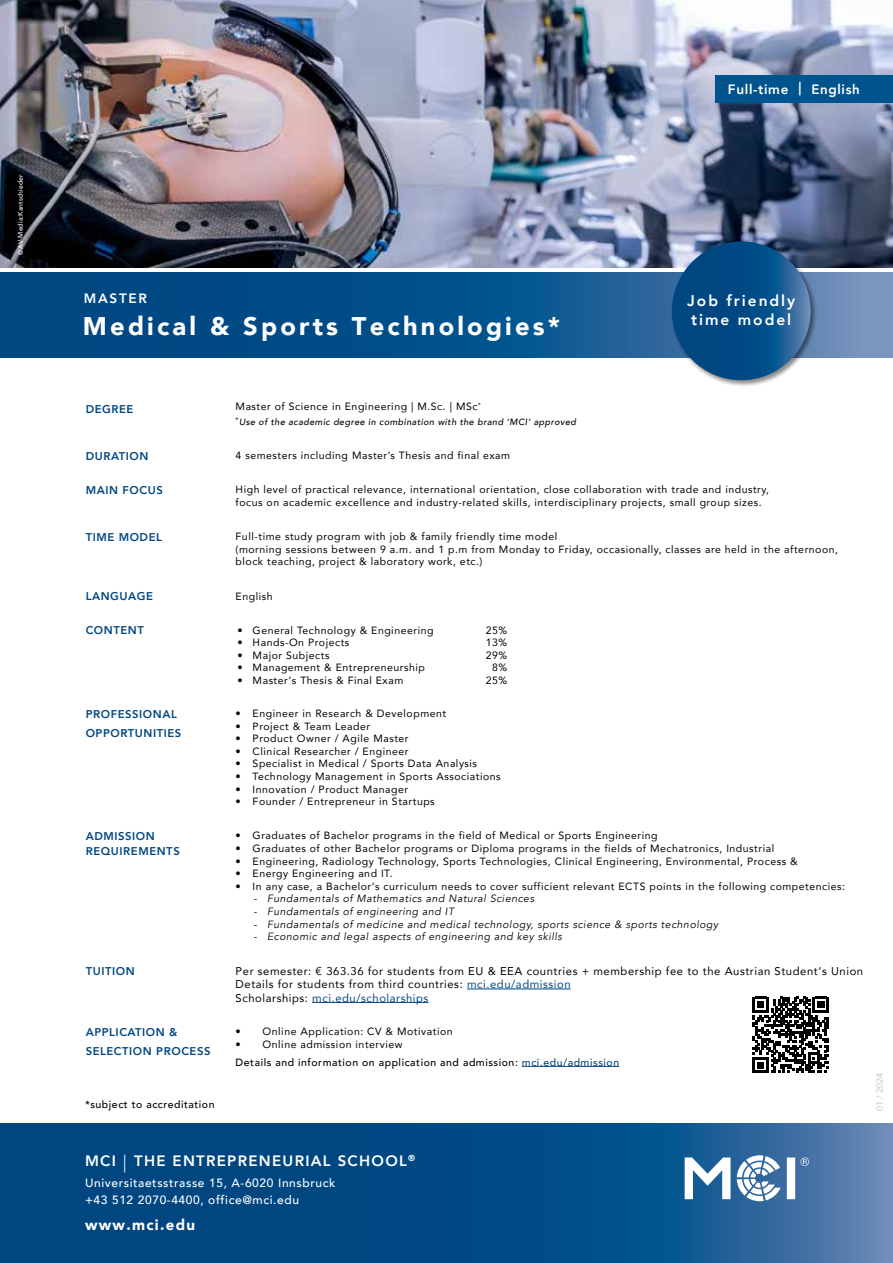
<style>
.page{position:relative;width:893px;height:1263px;background:#fff}
.page>*{position:absolute;margin:0;border:0;box-sizing:border-box;transform-origin:0 0}
.t1{font:900 25.5px "Avenir";letter-spacing:.125em;color:#fff}
.t2{font:800 15.45px/18.6px "Avenir";letter-spacing:.125em;color:#fff}
.t3{font:800 15px "Avenir";letter-spacing:.085em;color:#fff}
.t4{font:900 15px "Avenir";letter-spacing:.085em;color:#fff}
.t5{font:800 13.5px "Avenir";letter-spacing:.05em;color:#fff}
.t6{font:500 12px/16.5px "Avenir";letter-spacing:.05em;color:#fff}
.t7{font:11.25px/13.5px "Avenir";letter-spacing:.05em;color:#000}
.t8{font:800 11.25px/19.5px "Avenir";letter-spacing:.05em;color:#004782}
.t9{font:10.5px/12.6px "Avenir";letter-spacing:.05em;color:#000}
.t10{font:italic 10.5px "Avenir";letter-spacing:.05em;color:#000}
.t11{font:500 10.5px/18px "Avenir";letter-spacing:.05em;color:#000}
.t12{font:italic 500 9px "Avenir";letter-spacing:.05em;color:#000}
.t13{font:9px "Avenir";color:#c5c6c6}
.t14{font:500 6.75px "Avenir";letter-spacing:.02em;color:#fff}
.s1{color:#004782}
.s2{font-weight:400}
.s3{font-weight:300;font-size:18px}
</style>
<div class="page">
<img style="left:0;top:0;width:893px;height:268px">
<div style="left:716px;top:75px;width:177px;height:28px;background:#00548d"></div>
<svg style="left:0;top:1124px;width:893px;height:139px;background:#0d518a"></svg>
<svg style="left:685px;top:1155px;width:124px;height:46px"></svg>
<svg style="left:0;top:273px;width:893px;height:84px;background:#11568e"></svg>
<hr style="left:467px;top:989px;width:104px;height:1px;background:#004782">
<hr style="left:312px;top:1002px;width:116px;height:1px;background:#004782">
<hr style="left:522px;top:1066px;width:97px;height:1px;background:#004782">
<svg style="left:752px;top:997px;width:77px;height:76px"></svg>
<div style="left:670px;top:240px;width:147px;height:147px;background:#000;opacity:.45"></div>
<svg style="left:672px;top:241px;width:139px;height:139px;background:#0a5089"></svg>
<p class="t14" style="left:15px;top:255px;width:82px;rotate:-90deg">©AV-Media:Kantschieder</p>
<p class="t5" style="left:728px;top:78px;width:133px">Full-time | English</p>
<p class="t5" style="left:84px;top:287px;width:64px">MASTER</p>
<h1 class="t1" style="left:83px;top:304px;width:479px">Medical &amp; Sports Technologies*</h1>
<h2 class="t2" style="left:687px;top:291px;width:109px">Job friendly time model</h2>
<p class="t8" style="left:86px;top:399px;width:49px">DEGREE</p>
<p class="t9" style="left:236px;top:400px;width:247px">Master of Science in Engineering | M.Sc. | MSc<sup>*</sup></p>
<p class="t12" style="left:236px;top:417px;width:342px"><sup>*</sup>Use of the academic degree in combination with the brand ‘MCI‘ approved</p>
<p class="t8" style="left:86px;top:446px;width:64px">DURATION</p>
<p class="t9" style="left:236px;top:449px;width:276px">4 semesters including Master’s Thesis and final exam</p>
<p class="t8" style="left:86px;top:480px;width:79px">MAIN FOCUS</p>
<p class="t9" style="left:236px;top:483px;width:535px">High level of practical relevance, international orientation, close collaboration with trade and industry, focus on academic excellence and industry-related skills, interdisciplinary projects, small group sizes.</p>
<p class="t8" style="left:86px;top:527px;width:78px">TIME MODEL</p>
<p class="t9" style="left:236px;top:530px;width:604px">Full-time study program with job &amp; family friendly time model<br>(morning sessions between 9 a.m. and 1 p.m from Monday to Friday, occasionally, classes are held in the afternoon, block teaching, project &amp; laboratory work, etc.)</p>
<p class="t8" style="left:86px;top:587px;width:69px">LANGUAGE</p>
<p class="t9" style="left:236px;top:589px;width:38px">English</p>
<p class="t8" style="left:86px;top:621px;width:60px">CONTENT</p>
<p class="t9" style="left:238px;top:623px;width:197px">• General Technology &amp; Engineering</p>
<p class="t9" style="left:486px;top:623px;width:23px">25%</p>
<p class="t9" style="left:238px;top:636px;width:113px">• Hands-On Projects</p>
<p class="t9" style="left:486px;top:636px;width:23px">13%</p>
<p class="t9" style="left:238px;top:649px;width:93px">• Major Subjects</p>
<p class="t9" style="left:486px;top:649px;width:23px">29%</p>
<p class="t9" style="left:238px;top:661px;width:189px">• Management &amp; Entrepreneurship</p>
<p class="t9" style="left:492px;top:661px;width:17px">8%</p>
<p class="t9" style="left:238px;top:674px;width:167px">• Master‘s Thesis &amp; Final Exam</p>
<p class="t9" style="left:486px;top:674px;width:23px">25%</p>
<p class="t8" style="left:86px;top:704px;width:97px">PROFESSIONAL<br>OPPORTUNITIES</p>
<p class="t9" style="left:236px;top:707px;width:212px">• Engineer in Research &amp; Development</p>
<p class="t9" style="left:236px;top:719px;width:136px">• Project &amp; Team Leader</p>
<p class="t9" style="left:236px;top:732px;width:174px">• Product Owner / Agile Master</p>
<p class="t9" style="left:236px;top:744px;width:174px">• Clinical Researcher / Engineer</p>
<p class="t9" style="left:236px;top:757px;width:243px">• Specialist in Medical / Sports Data Analysis</p>
<p class="t9" style="left:236px;top:770px;width:267px">• Technology Management in Sports Associations</p>
<p class="t9" style="left:236px;top:782px;width:174px">• Innovation / Product Manager</p>
<p class="t9" style="left:236px;top:795px;width:201px">• Founder / Entrepreneur in Startups</p>
<p class="t8" style="left:86px;top:829px;width:96px;line-height:15px">ADMISSION<br>REQUIREMENTS</p>
<p class="t9" style="left:236px;top:829px;width:423px">• Graduates of Bachelor programs in the field of Medical or Sports Engineering</p>
<p class="t9" style="left:236px;top:842px;width:540px">• Graduates of other Bachelor programs or Diploma programs in the fields of Mechatronics, Industrial</p>
<p class="t9" style="left:236px;top:854px;width:564px">• Engineering, Radiology Technology, Sports Technologies, Clinical Engineering, Environmental, Process &amp;</p>
<p class="t9" style="left:236px;top:867px;width:158px">• Energy Engineering and IT.</p>
<p class="t9" style="left:236px;top:880px;width:611px">• In any case, a Bachelor‘s curriculum needs to cover sufficient relevant ECTS points in the following competencies:</p>
<p class="t10" style="left:254px;top:892px;width:282px">- Fundamentals of Mathematics and Natural Sciences</p>
<p class="t10" style="left:254px;top:905px;width:202px">- Fundamentals of engineering and IT</p>
<p class="t10" style="left:254px;top:918px;width:466px">- Fundamentals of medicine and medical technology, sports science &amp; sports technology</p>
<p class="t10" style="left:254px;top:930px;width:310px">- Economic and legal aspects of engineering and key skills</p>
<p class="t8" style="left:86px;top:961px;width:50px">TUITION</p>
<p class="t7" style="left:236px;top:963px;width:629px">Per semester: € 363.36 for students from EU &amp; EEA countries + membership fee to the Austrian Student‘s Union<br>Details for students from third countries: <span class="s1">mci.edu/admission<br></span>Scholarships: <span class="s1">mci.edu/scholarships</span></p>
<p class="t8" style="left:86px;top:1022px;width:126px">APPLICATION &amp;<br>SELECTION PROCESS</p>
<p class="t9" style="left:236px;top:1025px;width:219px">• Online Application: CV &amp; Motivation</p>
<p class="t11" style="left:236px;top:1034px;width:385px"><span class="s2">• Online admission interview<br></span>Details and information on application and admission: <span class="s1">mci.edu/admission</span></p>
<p class="t11" style="left:85px;top:1095px;width:131px">*subject to accreditation</p>
<p class="t13" style="left:872px;top:1111px;width:40px;rotate:-90deg">01 / 2024</p>
<h3 class="t3" style="left:85px;top:1149px;width:332px">MCI <span class="s3">|</span> THE ENTREPRENEURIAL SCHOOL<sup>®</sup></h3>
<p class="t6" style="left:85px;top:1174px;width:252px">Universitaetsstrasse 15, A-6020 Innsbruck +43 512 2070-4400, office@mci.edu</p>
<h3 class="t4" style="left:85px;top:1212px;width:111px">www.mci.edu</h3>
</div>
